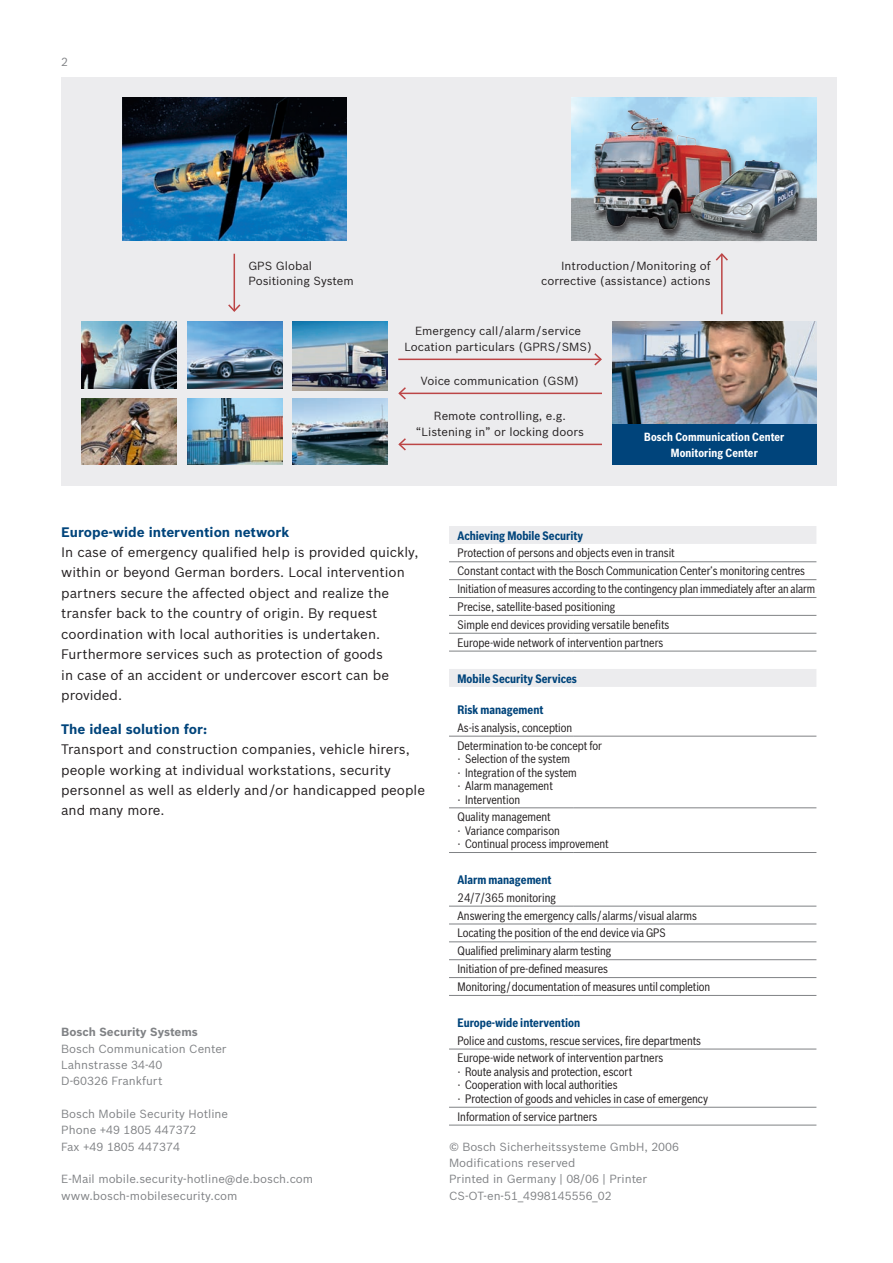
<style>
.page{position:relative;width:893px;height:1263px;background:#fff}
.page>*{position:absolute;margin:0;border:0;box-sizing:border-box;transform-origin:0 0}
.Copy_9_4_8{font:13.5px/20.4px "Bosch Sans";color:#231f20}
.Copy_9_4_8-2{font:700 13.5px "Bosch Sans";color:#00447b}
.Headline_3_Bold_9_4_8_Pant__295{font:700 13.5px "Bosch Sans";color:#00447b}
.t1{font:12px "Bosch Sans Cond";color:#231f20}
.t2{font:700 12px "Bosch Sans Cond";color:#00447b}
.Caption_7_7_3_84_Regular{font:11.55px "Bosch Sans";color:#808285}
.Copy_7_7_3_84{font:11.55px/15.3px "Bosch Sans";color:#231f20;text-align:center}
.Caption_Marginal_7_7_3_84_White{font:700 11.55px "Bosch Sans Cond";letter-spacing:.01em;color:#fff}
.Caption_7_7_3_84_Regular-2{font:700 11.55px "Bosch Sans";color:#808285}
.Footnotes_7_7_3_84_Bosch_Gray{font:11.55px "Bosch Sans";color:#808285}
</style>
<div class="page">
<div style="left:61px;top:77px;width:776px;height:408px;background:#ececee"></div>
<img style="left:571px;top:97px;width:245px;height:143px">
<img style="left:122px;top:97px;width:225px;height:143px">
<img style="left:612px;top:322px;width:204px;height:102px">
<hr style="left:398px;top:359px;width:203px;height:1px;background:#bc4546">
<svg style="left:593px;top:353px;width:9px;height:13px"></svg>
<hr style="left:721px;top:254px;width:2px;height:60px;background:#bc4546">
<svg style="left:715px;top:253px;width:13px;height:9px"></svg>
<img style="left:579px;top:108px;width:166px;height:133px">
<div style="left:686px;top:159px;width:119px;height:84px;background:#231f20;opacity:.75"></div>
<img style="left:690px;top:159px;width:109px;height:75px">
<hr style="left:399px;top:393px;width:203px;height:1px;background:#bc4546">
<svg style="left:398px;top:387px;width:9px;height:13px"></svg>
<hr style="left:399px;top:444px;width:203px;height:1px;background:#bc4546">
<svg style="left:398px;top:438px;width:9px;height:13px"></svg>
<img style="left:82px;top:322px;width:95px;height:66px">
<img style="left:82px;top:398px;width:95px;height:67px">
<img style="left:187px;top:398px;width:95px;height:67px">
<img style="left:293px;top:322px;width:95px;height:68px">
<img style="left:187px;top:322px;width:95px;height:66px">
<img style="left:293px;top:398px;width:95px;height:67px">
<hr style="left:234px;top:254px;width:1px;height:57px;background:#bc4546">
<svg style="left:228px;top:303px;width:13px;height:9px"></svg>
<div style="left:612px;top:424px;width:204px;height:41px;background:#00447b"></div>
<svg style="left:449px;top:526px;width:367px;height:161px"></svg>
<hr style="left:449px;top:561px;width:125px;height:1px;background:#808285">
<hr style="left:574px;top:561px;width:242px;height:1px;background:#808285">
<hr style="left:449px;top:597px;width:125px;height:1px;background:#808285">
<hr style="left:574px;top:597px;width:242px;height:1px;background:#808285">
<hr style="left:449px;top:633px;width:125px;height:1px;background:#808285">
<hr style="left:574px;top:633px;width:242px;height:1px;background:#808285">
<hr style="left:449px;top:807px;width:125px;height:1px;background:#808285">
<hr style="left:574px;top:807px;width:242px;height:1px;background:#808285">
<hr style="left:449px;top:906px;width:125px;height:1px;background:#808285">
<hr style="left:574px;top:906px;width:242px;height:1px;background:#808285">
<hr style="left:449px;top:941px;width:125px;height:1px;background:#808285">
<hr style="left:574px;top:941px;width:242px;height:1px;background:#808285">
<hr style="left:449px;top:977px;width:125px;height:1px;background:#808285">
<hr style="left:574px;top:977px;width:242px;height:1px;background:#808285">
<hr style="left:449px;top:1048px;width:125px;height:1px;background:#808285">
<hr style="left:574px;top:1048px;width:242px;height:1px;background:#808285">
<hr style="left:449px;top:1125px;width:125px;height:1px;background:#808285">
<hr style="left:574px;top:1125px;width:242px;height:1px;background:#808285">
<hr style="left:449px;top:579px;width:125px;height:1px;background:#808285">
<hr style="left:574px;top:579px;width:242px;height:1px;background:#808285">
<hr style="left:449px;top:615px;width:125px;height:1px;background:#808285">
<hr style="left:574px;top:615px;width:242px;height:1px;background:#808285">
<hr style="left:449px;top:651px;width:125px;height:1px;background:#808285">
<hr style="left:574px;top:651px;width:242px;height:1px;background:#808285">
<hr style="left:449px;top:736px;width:125px;height:1px;background:#808285">
<hr style="left:574px;top:736px;width:242px;height:1px;background:#808285">
<hr style="left:449px;top:852px;width:125px;height:1px;background:#808285">
<hr style="left:574px;top:852px;width:242px;height:1px;background:#808285">
<hr style="left:449px;top:923px;width:125px;height:1px;background:#808285">
<hr style="left:574px;top:923px;width:242px;height:1px;background:#808285">
<hr style="left:449px;top:959px;width:125px;height:1px;background:#808285">
<hr style="left:574px;top:959px;width:242px;height:1px;background:#808285">
<hr style="left:449px;top:995px;width:125px;height:1px;background:#808285">
<hr style="left:574px;top:995px;width:242px;height:1px;background:#808285">
<hr style="left:449px;top:1107px;width:125px;height:1px;background:#808285">
<hr style="left:574px;top:1107px;width:242px;height:1px;background:#808285">
<p class="Footnotes_7_7_3_84_Bosch_Gray" style="left:61px;top:54px;width:8px">2</p>
<p class="Copy_7_7_3_84" style="left:248px;top:258px;width:65px">GPS Global</p>
<p class="Copy_7_7_3_84" style="left:248px;top:273px;width:107px">Positioning System</p>
<p class="Copy_7_7_3_84" style="left:541px;top:258px;width:171px;text-align:right">Introduction/Monitoring of corrective (assistance) actions</p>
<p class="Copy_7_7_3_84" style="left:404px;top:323px;width:189px">Emergency call/alarm/service<br>Location particulars (GPRS/SMS)</p>
<p class="Copy_7_7_3_84" style="left:421px;top:373px;width:160px">Voice communication (GSM)</p>
<p class="Copy_7_7_3_84" style="left:416px;top:408px;width:169px">Remote controlling, e.g. “Listening in” or locking doors</p>
<p class="Caption_Marginal_7_7_3_84_White" style="left:644px;top:429px;width:142px">Bosch Communication Center</p>
<p class="Caption_Marginal_7_7_3_84_White" style="left:671px;top:446px;width:88px">Monitoring Center</p>
<p class="Copy_9_4_8-2" style="left:61px;top:523px;width:230px">Europe-wide intervention network</p>
<p class="Copy_9_4_8" style="left:61px;top:542px;width:359px">In case of emergency qualified help is provided quickly, within or beyond German borders. Local intervention partners secure the affected object and realize the transfer back to the country of origin. By request coordination with local authorities is undertaken.<br>Furthermore services such as protection of goods<br>in case of an accident or undercover escort can be provided.</p>
<p class="Headline_3_Bold_9_4_8_Pant__295" style="left:61px;top:720px;width:147px">The ideal solution for:</p>
<p class="Copy_9_4_8" style="left:61px;top:739px;width:365px">Transport and construction companies, vehicle hirers, people working at individual workstations, security personnel as well as elderly and/or handicapped people and many more.</p>
<p class="Caption_7_7_3_84_Regular-2" style="left:61px;top:1025px;width:138px">Bosch Security Systems</p>
<p class="Caption_7_7_3_84_Regular" style="left:61px;top:1041px;width:167px">Bosch Communication Center</p>
<p class="Caption_7_7_3_84_Regular" style="left:61px;top:1057px;width:103px">Lahnstrasse 34-40</p>
<p class="Caption_7_7_3_84_Regular" style="left:61px;top:1074px;width:103px">D-60326 Frankfurt</p>
<p class="Caption_7_7_3_84_Regular" style="left:61px;top:1106px;width:168px">Bosch Mobile Security Hotline</p>
<p class="Caption_7_7_3_84_Regular" style="left:61px;top:1123px;width:137px">Phone +49 1805 447372</p>
<p class="Caption_7_7_3_84_Regular" style="left:61px;top:1139px;width:120px">Fax +49 1805 447374</p>
<p class="Caption_7_7_3_84_Regular" style="left:61px;top:1172px;width:253px">E-Mail mobile.security-hotline@de.bosch.com</p>
<p class="Caption_7_7_3_84_Regular" style="left:61px;top:1188px;width:178px">www.bosch-mobilesecurity.com</p>
<p class="t2" style="left:458px;top:528px;width:127px">Achieving Mobile Security</p>
<p class="t1" style="left:458px;top:546px;width:219px">Protection of persons and objects even in transit</p>
<p class="t1" style="left:458px;top:564px;width:349px">Constant contact with the Bosch Communication Center‘s monitoring centres</p>
<p class="t1" style="left:458px;top:581px;width:359px">Initiation of measures according to the contingency plan immediately after an alarm</p>
<p class="t1" style="left:458px;top:599px;width:159px">Precise, satellite-based positioning</p>
<p class="t1" style="left:458px;top:617px;width:213px">Simple end devices providing versatile benefits</p>
<p class="t1" style="left:458px;top:635px;width:207px">Europe-wide network of intervention partners</p>
<p class="t2" style="left:458px;top:671px;width:121px">Mobile Security Services</p>
<p class="t2" style="left:458px;top:702px;width:87px">Risk management</p>
<p class="t1" style="left:458px;top:720px;width:116px">As-is analysis, conception</p>
<p class="t1" style="left:458px;top:738px;width:146px">Determination to-be concept for</p>
<p class="t1" style="left:458px;top:751px;width:114px">· Selection of the system</p>
<p class="t1" style="left:458px;top:765px;width:121px">· Integration of the system</p>
<p class="t1" style="left:458px;top:778px;width:97px">· Alarm management</p>
<p class="t1" style="left:458px;top:792px;width:64px">· Intervention</p>
<p class="t1" style="left:458px;top:810px;width:95px">Quality management</p>
<p class="t1" style="left:458px;top:823px;width:104px">· Variance comparison</p>
<p class="t1" style="left:458px;top:837px;width:153px">· Continual process improvement</p>
<p class="t2" style="left:458px;top:872px;width:95px">Alarm management</p>
<p class="t1" style="left:458px;top:890px;width:100px">24/7/365 monitoring</p>
<p class="t1" style="left:458px;top:908px;width:241px">Answering the emergency calls/alarms/visual alarms</p>
<p class="t1" style="left:458px;top:926px;width:210px">Locating the position of the end device via GPS</p>
<p class="t1" style="left:458px;top:944px;width:155px">Qualified preliminary alarm testing</p>
<p class="t1" style="left:458px;top:961px;width:152px">Initiation of pre-defined measures</p>
<p class="t1" style="left:458px;top:979px;width:254px">Monitoring/documentation of measures until completion</p>
<p class="t2" style="left:458px;top:1015px;width:124px">Europe-wide intervention</p>
<p class="t1" style="left:458px;top:1033px;width:245px">Police and customs, rescue services, fire departments</p>
<p class="t1" style="left:458px;top:1051px;width:207px">Europe-wide network of intervention partners</p>
<p class="t1" style="left:458px;top:1064px;width:176px">· Route analysis and protection, escort</p>
<p class="t1" style="left:458px;top:1078px;width:162px">· Cooperation with local authorities</p>
<p class="t1" style="left:458px;top:1091px;width:252px">· Protection of goods and vehicles in case of emergency</p>
<p class="t1" style="left:458px;top:1109px;width:141px">Information of service partners</p>
<p class="Caption_7_7_3_84_Regular" style="left:449px;top:1139px;width:232px">© Bosch Sicherheitssysteme GmbH, 2006</p>
<p class="Caption_7_7_3_84_Regular" style="left:449px;top:1155px;width:128px">Modifications reserved</p>
<p class="Caption_7_7_3_84_Regular" style="left:449px;top:1172px;width:200px">Printed in Germany | 08/06 | Printer</p>
<p class="Caption_7_7_3_84_Regular" style="left:449px;top:1188px;width:164px">CS-OT-en-51_4998145556_02</p>
</div>
